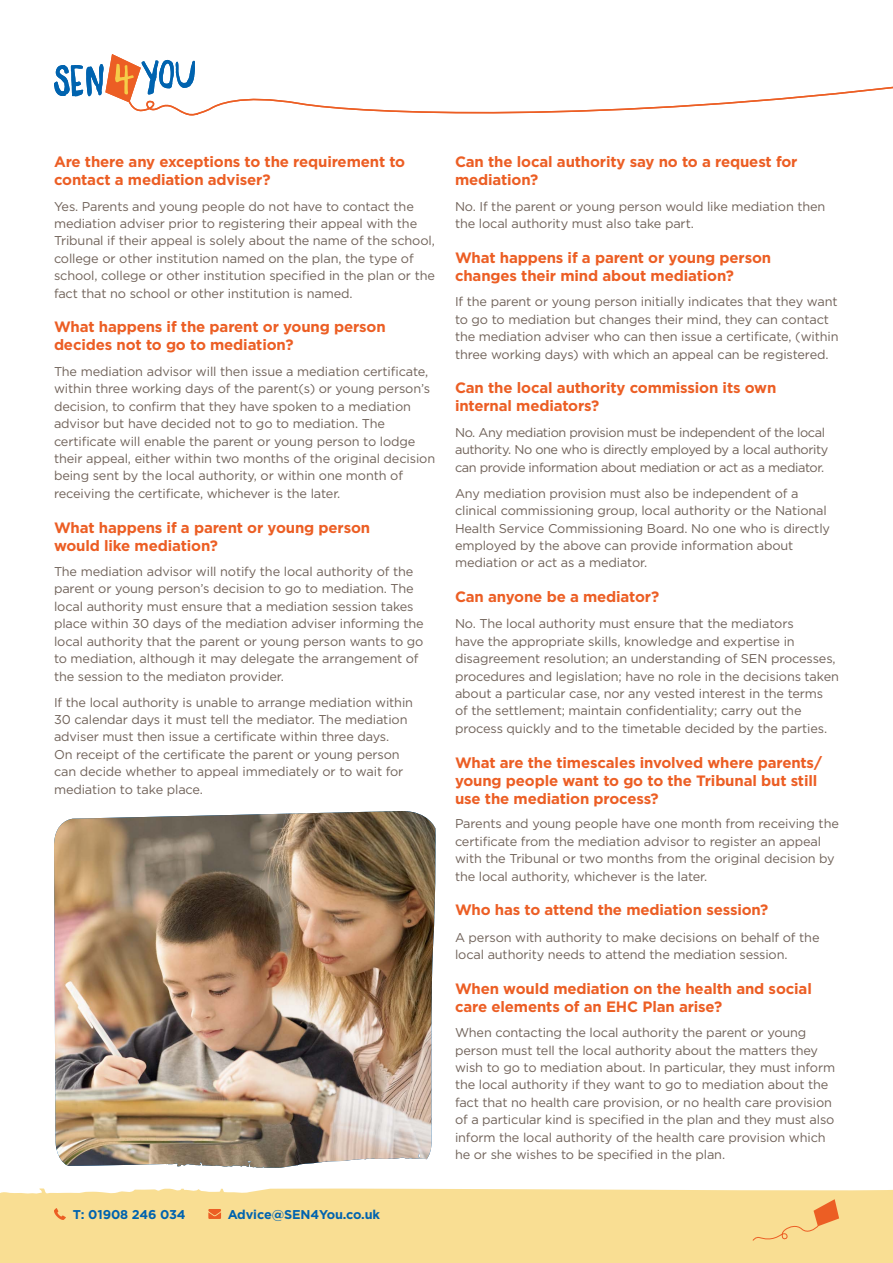
<style>
.page{position:relative;width:893px;height:1263px;background:#fff}
.page>*{position:absolute;margin:0;border:0;box-sizing:border-box;transform-origin:0 0}
.t1{font:700 15px/18px "Gotham";letter-spacing:-.01em;color:#ec5e24}
.t2{font:12.75px/17.4px "Gotham";letter-spacing:-.01em;color:#706259}
.t3{font:12.75px/17.4px "Gotham";letter-spacing:-.03em;color:#706259}
.t4{font:700 12.75px "Gotham";letter-spacing:-.01em;color:#0063af}
</style>
<div class="page">
<div style="left:0;top:1188px;width:893px;height:75px;background:#f9de93"></div>
<svg style="left:752px;top:1199px;width:87px;height:42px;background:#f7cc83"></svg>
<svg style="left:208px;top:1209px;width:13px;height:10px"></svg>
<svg style="left:54px;top:1208px;width:12px;height:12px"></svg>
<svg style="left:54px;top:54px;width:839px;height:62px"></svg>
<img style="left:54px;top:811px;width:382px;height:357px">
<p class="t1" style="left:54px;top:153px;width:353px">Are there any exceptions to the requirement to contact a mediation adviser?</p>
<p class="t2" style="left:54px;top:197px;width:382px">Yes. Parents and young people do not have to contact the mediation adviser prior to registering their appeal with the Tribunal if their appeal is solely about the name of the school, college or other institution named on the plan, the type of school, college or other institution specified in the plan or the fact that no school or other institution is named.</p>
<p class="t1" style="left:54px;top:318px;width:333px">What happens if the parent or young person decides not to go to mediation?</p>
<p class="t2" style="left:54px;top:362px;width:383px">The mediation advisor will then issue a mediation certificate, within three working days of the parent(s) or young person’s decision, to confirm that they have spoken to a mediation advisor but have decided not to go to mediation. The certificate will enable the parent or young person to lodge their appeal, either within two months of the original decision being sent by the local authority, or within one month of receiving the certificate, whichever is the later.</p>
<p class="t1" style="left:54px;top:518px;width:318px">What happens if a parent or young person would like mediation?</p>
<p class="t2" style="left:54px;top:563px;width:371px">The mediation advisor will notify the local authority of the parent or young person’s decision to go to mediation. The local authority must ensure that a mediation session takes place within 30 days of the mediation adviser informing the local authority that the parent or young person wants to go to mediation, although it may delegate the arrangement of the session to the mediaton provider.</p>
<p class="t2" style="left:54px;top:693px;width:361px">If the local authority is unable to arrange mediation within 30 calendar days it must tell the mediator. The mediation adviser must then issue a certificate within three days.<br>On receipt of the certificate the parent or young person can decide whether to appeal immediately or to wait for mediation to take place.</p>
<p class="t4" style="left:73px;top:1206px;width:114px">T: 01908 246 034</p>
<p class="t4" style="left:228px;top:1206px;width:154px">Advice@SEN4You.co.uk</p>
<p class="t1" style="left:455px;top:153px;width:344px">Can the local authority say no to a request for mediation?</p>
<p class="t2" style="left:455px;top:197px;width:372px">No. If the parent or young person would like mediation then the local authority must also take part.</p>
<p class="t1" style="left:455px;top:248px;width:318px">What happens if a parent or young person changes their mind about mediation?</p>
<p class="t2" style="left:455px;top:293px;width:385px">If the parent or young person initially indicates that they want to go to mediation but changes their mind, they can contact the mediation adviser who can then issue a certificate, (within three working days) with which an appeal can be registered.</p>
<p class="t1" style="left:455px;top:379px;width:323px">Can the local authority commission its own internal mediators?</p>
<p class="t3" style="left:455px;top:423px;width:375px">No. Any mediation provision must be independent of the local authority. No one who is directly employed by a local authority can provide information about mediation or act as a mediator.</p>
<p class="t2" style="left:455px;top:484px;width:377px">Any mediation provision must also be independent of a clinical commissioning group, local authority or the National Health Service Commissioning Board. No one who is directly employed by the above can provide information about mediation or act as a mediator.</p>
<p class="t1" style="left:455px;top:588px;width:206px">Can anyone be a mediator?</p>
<p class="t2" style="left:455px;top:615px;width:385px">No. The local authority must ensure that the mediators<br>have the appropriate skills, knowledge and expertise in disagreement resolution; an understanding of SEN processes, procedures and legislation; have no role in the decisions taken about a particular case, nor any vested interest in the terms of the settlement; maintain confidentiality; carry out the process quickly and to the timetable decided by the parties.</p>
<p class="t1" style="left:455px;top:753px;width:368px">What are the timescales involved where parents/ young people want to go to the Tribunal but still use the mediation process?</p>
<p class="t2" style="left:455px;top:815px;width:385px">Parents and young people have one month from receiving the certificate from the mediation advisor to register an appeal with the Tribunal or two months from the original decision by the local authority, whichever is the later.</p>
<p class="t1" style="left:455px;top:901px;width:315px">Who has to attend the mediation session?</p>
<p class="t2" style="left:455px;top:928px;width:366px">A person with authority to make decisions on behalf of the local authority needs to attend the mediation session.</p>
<p class="t1" style="left:455px;top:979px;width:358px">When would mediation on the health and social care elements of an EHC Plan arise?</p>
<p class="t2" style="left:455px;top:1024px;width:382px">When contacting the local authority the parent or young person must tell the local authority about the matters they wish to go to mediation about. In particular, they must inform the local authority if they want to go to mediation about the fact that no health care provision, or no health care provision of a particular kind is specified in the plan and they must also inform the local authority of the health care provision which he or she wishes to be specified in the plan.</p>
</div>
